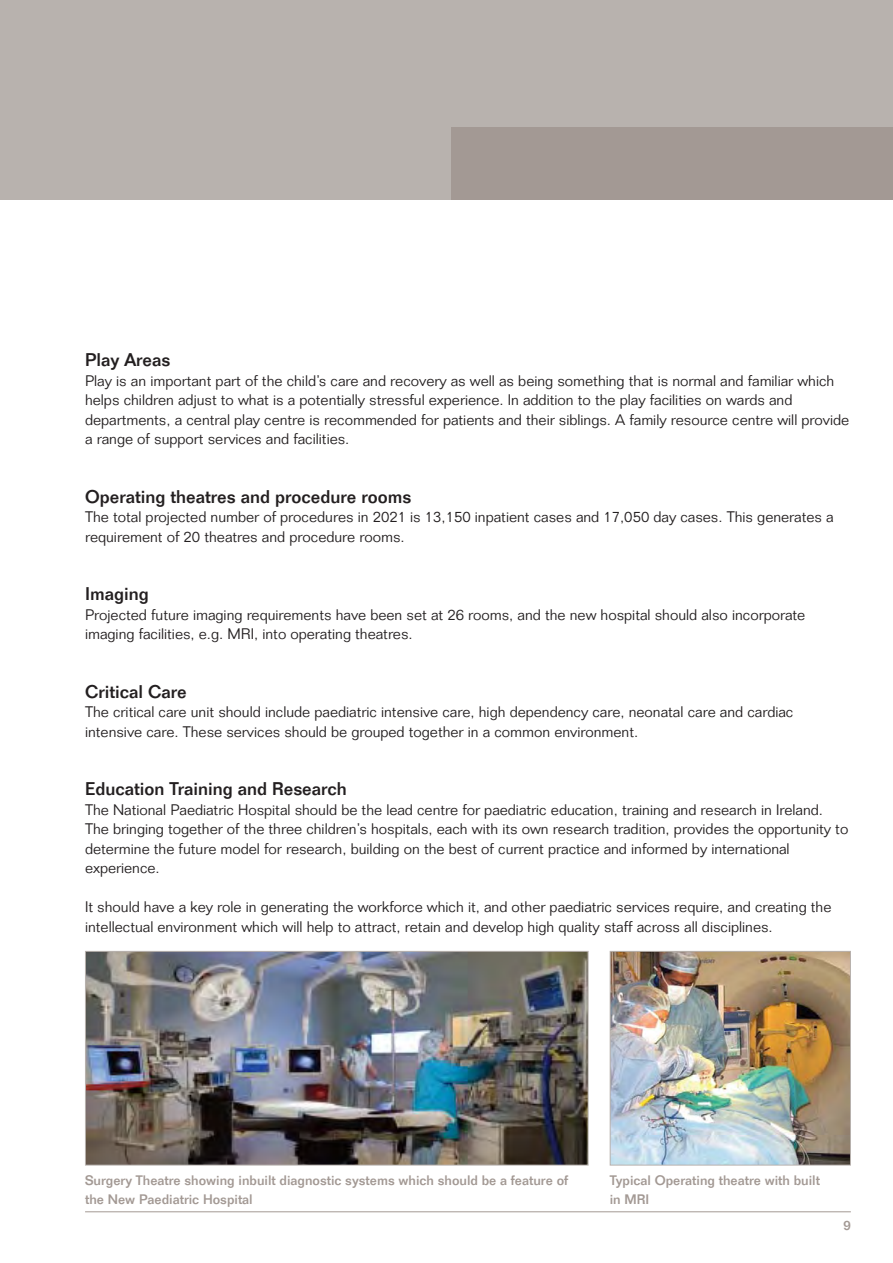
<style>
.page{position:relative;width:893px;height:1263px;background:#fff}
.page>*{position:absolute;margin:0;border:0;box-sizing:border-box;transform-origin:0 0}
.t1{font:500 18px "Folio";color:#231f20}
.t2{font:300 15px/19.5px "Folio";color:#231f20}
.t3{font:500 13.5px/19.5px "Folio";color:#a39994}
</style>
<div class="page">
<div style="left:0;top:0;width:892px;height:200px;background:#b8b2ae"></div>
<div style="left:451px;top:128px;width:441px;height:72px;background:#a39994"></div>
<hr style="left:85px;top:1211px;width:765px;height:1px;background:#a39994">
<img style="left:611px;top:953px;width:237px;height:211px">
<div style="left:609px;top:951px;width:241px;height:215px;border:1px solid #b8b2ae"></div>
<img style="left:87px;top:953px;width:499px;height:211px">
<div style="left:85px;top:951px;width:503px;height:215px;border:1px solid #b8b2ae"></div>
<p class="t1" style="left:85px;top:353px;width:87px">Play Areas</p>
<p class="t2" style="left:85px;top:372px;width:765px">Play is an important part of the child’s care and recovery as well as being something that is normal and familiar which helps children adjust to what is a potentially stressful experience. In addition to the play facilities on wards and departments, a central play centre is recommended for patients and their siblings. A family resource centre will provide a range of support services and facilities.</p>
<p class="t1" style="left:85px;top:490px;width:328px">Operating theatres and procedure rooms</p>
<p class="t2" style="left:85px;top:509px;width:750px">The total projected number of procedures in 2021 is 13,150 inpatient cases and 17,050 day cases. This generates a requirement of 20 theatres and procedure rooms.</p>
<p class="t1" style="left:85px;top:587px;width:65px">Imaging</p>
<p class="t2" style="left:85px;top:606px;width:721px">Projected future imaging requirements have been set at 26 rooms, and the new hospital should also incorporate imaging facilities, e.g. MRI, into operating theatres.</p>
<p class="t1" style="left:85px;top:685px;width:103px">Critical Care</p>
<p class="t2" style="left:85px;top:704px;width:710px">The critical care unit should include paediatric intensive care, high dependency care, neonatal care and cardiac intensive care. These services should be grouped together in a common environment.</p>
<p class="t1" style="left:85px;top:782px;width:263px">Education Training and Research</p>
<p class="t2" style="left:85px;top:801px;width:764px">The National Paediatric Hospital should be the lead centre for paediatric education, training and research in Ireland.<br>The bringing together of the three children’s hospitals, each with its own research tradition, provides the opportunity to determine the future model for research, building on the best of current practice and informed by international experience.</p>
<p class="t2" style="left:85px;top:899px;width:747px">It should have a key role in generating the workforce which it, and other paediatric services require, and creating the intellectual environment which will help to attract, retain and develop high quality staff across all disciplines.</p>
<p class="t3" style="left:85px;top:1172px;width:484px">Surgery Theatre showing inbuilt diagnostic systems which should be a feature of the New Paediatric Hospital</p>
<p class="t3" style="left:609px;top:1172px;width:212px">Typical Operating theatre with built in MRI</p>
<p class="t3" style="left:843px;top:1217px;width:9px">9</p>
</div>
